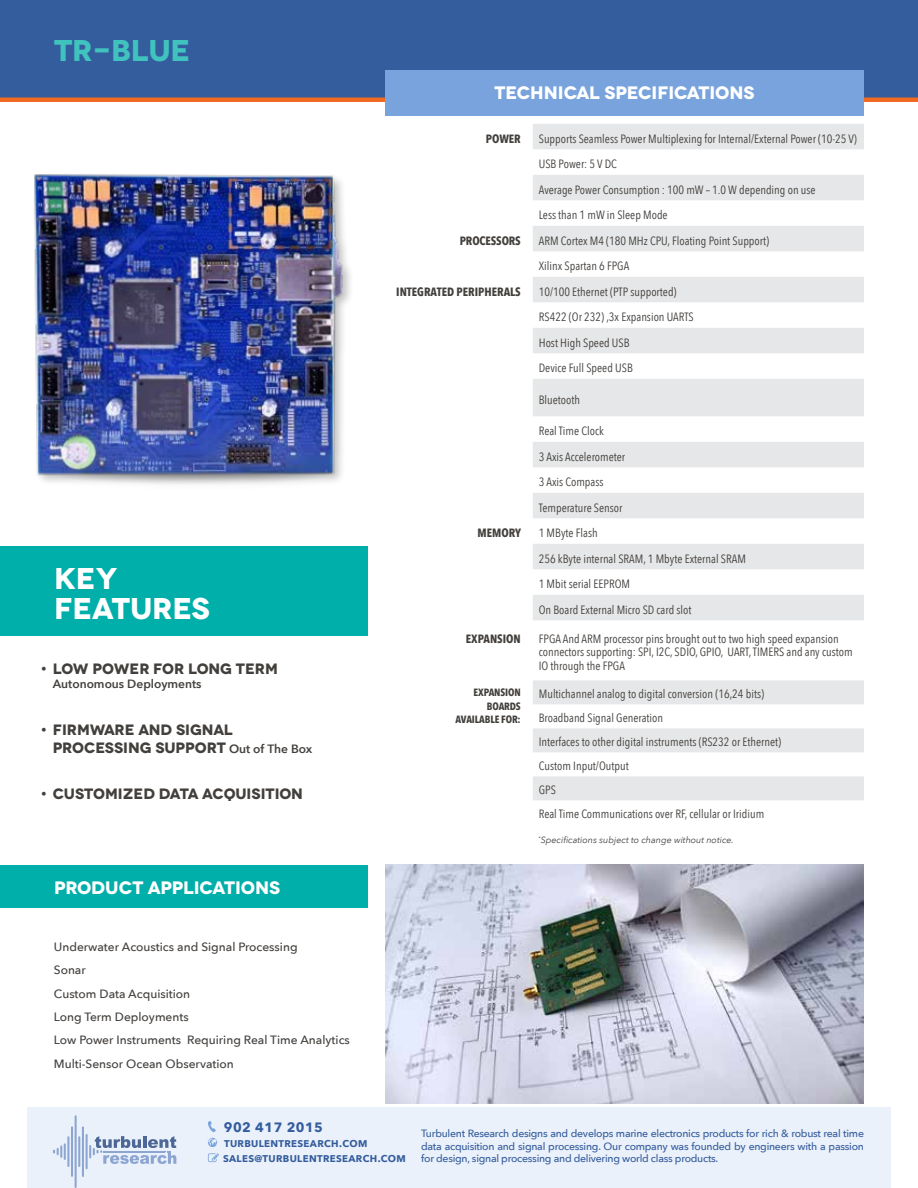
<style>
.page{position:relative;width:918px;height:1188px;background:#fff}
.page>*{position:absolute;margin:0;border:0;box-sizing:border-box;transform-origin:0 0}
.t1{font:700 30px/30px "Novecentowide";color:#fff}
.t2{font:700 30px "Novecentowide";color:#40c3bf}
.t3{font:700 18px "Novecentowide";letter-spacing:-.01em;color:#fff}
.t4{font:700 15px/18px "Novecentowide";letter-spacing:-.01em;color:#423f3c}
.t5{font:700 13.5px "Avenir Next";letter-spacing:.035em;color:#345d9d}
.t6{font:12px/25.5px "Avenir Next Condensed";color:#423f3c}
.t7{font:500 12px/23.4px "Avenir Next";color:#423f3c}
.t8{font:700 12px "Avenir Next Condensed";color:#423f3c}
.t9{font:600 12px "Avenir Next";color:#423f3c}
.t10{font:500 10.5px/12.6px "Avenir Next";letter-spacing:-.025em;color:#345d9d;text-align:justify}
.t11{font:700 10.5px/13.5px "Avenir Next Condensed";letter-spacing:-.01em;color:#423f3c;text-align:right}
.t12{font:700 9.75px/15px "Avenir Next";letter-spacing:.035em;color:#345d9d}
.t13{font:italic 9px "Avenir Next";color:#423f3c}
.s1{font-family:"Avenir Next";font-weight:600;font-size:12px}
</style>
<div class="page">
<div style="left:27px;top:1107px;width:864px;height:81px;background:#ebf1fa"></div>
<svg style="left:53px;top:1143px;width:13px;height:17px"></svg>
<hr style="left:67px;top:1136px;width:2px;height:31px;background:#8ca5d1">
<hr style="left:78px;top:1136px;width:2px;height:31px;background:#8ca5d1">
<hr style="left:71px;top:1126px;width:2px;height:51px;background:#8ca5d1">
<hr style="left:82px;top:1126px;width:2px;height:51px;background:#8ca5d1">
<hr style="left:86px;top:1134px;width:2px;height:35px;background:#8ca5d1">
<hr style="left:75px;top:1115px;width:2px;height:73px;background:#8ca5d1">
<svg style="left:89px;top:1136px;width:87px;height:28px"></svg>
<svg style="left:208px;top:1121px;width:8px;height:11px"></svg>
<svg style="left:208px;top:1138px;width:9px;height:9px"></svg>
<svg style="left:208px;top:1153px;width:11px;height:9px"></svg>
<img style="left:385px;top:865px;width:479px;height:238px">
<div style="left:0;top:547px;width:367px;height:89px;background:#00afaa"></div>
<div style="left:0;top:0;width:918px;height:102px;background:#345d9d"></div>
<img style="left:34px;top:174px;width:312px;height:310px">
<div style="left:0;top:865px;width:367px;height:43px;background:#00afaa"></div>
<div style="left:385px;top:70px;width:479px;height:46px;background:#79a3dc"></div>
<svg style="left:533px;top:124px;width:331px;height:676px"></svg>
<h1 class="t2" style="left:54px;top:31px;width:138px">TR-BLUE</h1>
<h1 class="t1" style="left:54px;top:564px;width:157px">KEY<br>FEATURES</h1>
<p class="t4" style="left:41px;top:660px;width:239px">• LOW POWER FOR LONG TERM</p>
<p class="t9" style="left:53px;top:674px;width:150px">Autonomous Deployments</p>
<p class="t4" style="left:53px;top:721px;width:261px;text-indent:-12px">• FIRMWARE AND SIGNAL<br>PROCESSING SUPPORT <span class="s1">Out of The Box</span></p>
<p class="t4" style="left:41px;top:785px;width:264px">• CUSTOMIZED DATA ACQUISITION</p>
<h2 class="t3" style="left:54px;top:876px;width:228px">PRODUCT APPLICATIONS</h2>
<p class="t7" style="left:54px;top:934px;width:298px">Underwater Acoustics and Signal Processing<br>Sonar<br>Custom Data Acquisition<br>Long Term Deployments<br>Low Power Instruments Requiring Real Time Analytics<br>Multi-Sensor Ocean Observation</p>
<h2 class="t3" style="left:495px;top:81px;width:262px">TECHNICAL SPECIFICATIONS</h2>
<p class="t8" style="left:486px;top:131px;width:37px">POWER</p>
<p class="t6" style="left:539px;top:125px;width:320px">Supports Seamless Power Multiplexing for Internal/External Power (10-25 V)<br>USB Power: 5 V DC<br>Average Power Consumption : 100 mW – 1.0 W depending on use<br>Less than 1 mW in Sleep Mode</p>
<p class="t8" style="left:460px;top:233px;width:62px">PROCESSORS</p>
<p class="t6" style="left:539px;top:227px;width:232px">ARM Cortex M4 (180 MHz CPU, Floating Point Support)<br>Xilinx Spartan 6 FPGA</p>
<p class="t8" style="left:396px;top:284px;width:126px">INTEGRATED PERIPHERALS</p>
<p class="t6" style="left:539px;top:278px;width:157px">10/100 Ethernet (PTP supported)<br>RS422 (Or 232) ,3x Expansion UARTS<br>Host High Speed USB<br>Device Full Speed USB</p>
<p class="t6" style="left:539px;top:386px;width:43px">Bluetooth</p>
<p class="t6" style="left:539px;top:418px;width:88px">Real Time Clock<br>3 Axis Accelerometer<br>3 Axis Compass<br>Temperature Sensor</p>
<p class="t8" style="left:477px;top:526px;width:45px">MEMORY</p>
<p class="t6" style="left:539px;top:520px;width:209px">1 MByte Flash<br>256 kByte internal SRAM, 1 Mbyte External SRAM<br>1 Mbit serial EEPROM<br>On Board External Micro SD card slot</p>
<p class="t8" style="left:466px;top:631px;width:56px">EXPANSION</p>
<p class="t6" style="left:539px;top:631px;width:315px;line-height:13.5px">FPGA And ARM processor pins brought out to two high speed expansion connectors supporting: SPI, I2C, SDIO, GPIO, UART, TIMERS and any custom<br>IO through the FPGA</p>
<p class="t11" style="left:455px;top:686px;width:67px">EXPANSION<br>BOARDS<br>AVAILABLE FOR:</p>
<p class="t6" style="left:539px;top:682px;width:244px;line-height:24px">Multichannel analog to digital conversion (16,24 bits)<br>Broadband Signal Generation<br>Interfaces to other digital instruments (RS232 or Ethernet)<br>Custom Input/Output<br>GPS<br>Real Time Communications over RF, cellular or Iridium</p>
<p class="t13" style="left:538px;top:833px;width:197px"><sup>*</sup>Specifications subject to change without notice.</p>
<p class="t5" style="left:224px;top:1116px;width:101px">902 417 2015</p>
<p class="t12" style="left:223px;top:1136px;width:184px">TURBULENTRESEARCH.COM<br>SALES@TURBULENTRESEARCH.COM</p>
<p class="t10" style="left:421px;top:1127px;width:444px">Turbulent Research designs and develops marine electronics products for rich &amp; robust real time data acquisition and signal processing. Our company was founded by engineers with a passion for design, signal processing and delivering world class products.</p>
</div>
